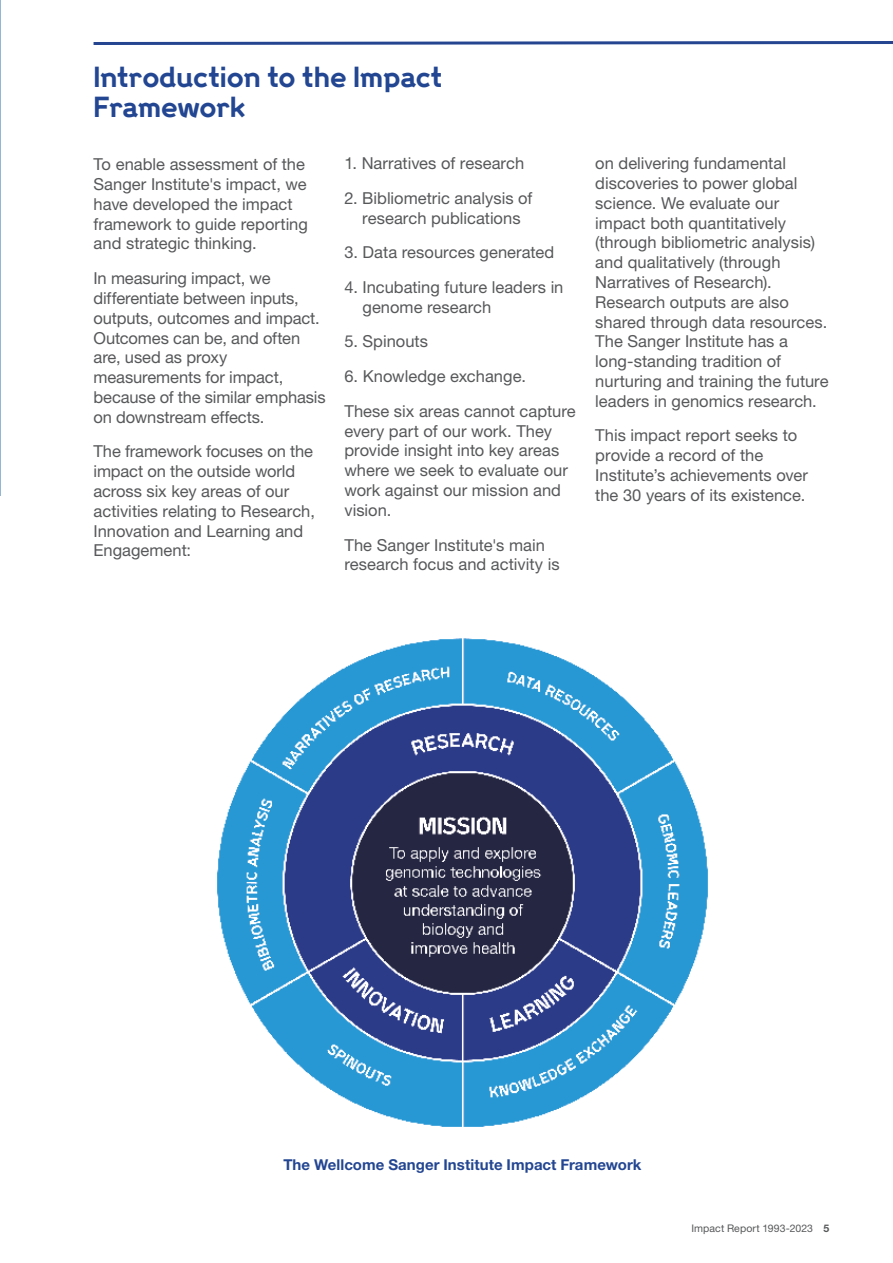
<style>
.page{position:relative;width:893px;height:1263px;background:#fff}
.page>*{position:absolute;margin:0;border:0;box-sizing:border-box;transform-origin:0 0}
.WSI_AH_Heading_2{font:700 25.5px/30px "Wellcome";letter-spacing:-.015em;color:#234692}
.WSI_AH_Reference_Text{font:16.5px/19.8px "Helvetica Neue LT Pro";color:#57585a}
.WSI_AH_Story_Introduction{font:700 15px "Helvetica Neue LT Pro";letter-spacing:.005em;color:#234692}
.WSI_AH_Footer{font:10.5px "Helvetica Neue LT Pro";letter-spacing:.01em;color:#57585a}
.s1{font-weight:700}
</style>
<div class="page">
<hr style="left:0;top:0;width:1px;height:496px;background:#93b6d4">
<img style="left:217px;top:638px;width:491px;height:489px">
<svg style="left:93px;top:41px;width:800px;height:4px;background:#5b73ac"></svg>
<p class="WSI_AH_Heading_2" style="left:94px;top:61px;width:350px">Introduction to the Impact<br>Framework</p>
<p class="WSI_AH_Reference_Text" style="left:94px;top:154px;width:216px">To enable assessment of the<br>Sanger Institute's impact, we have developed the impact framework to guide reporting and strategic thinking.</p>
<p class="WSI_AH_Reference_Text" style="left:94px;top:268px;width:234px">In measuring impact, we differentiate between inputs, outputs, outcomes and impact.<br>Outcomes can be, and often are, used as proxy measurements for impact, because of the similar emphasis on downstream effects.</p>
<p class="WSI_AH_Reference_Text" style="left:94px;top:441px;width:223px">The framework focuses on the impact on the outside world across six key areas of our activities relating to Research,<br>Innovation and Learning and<br>Engagement:</p>
<p class="WSI_AH_Reference_Text" style="left:344px;top:153px;width:181px">1. Narratives of research</p>
<p class="WSI_AH_Reference_Text" style="left:344px;top:188px;width:190px;text-align:center">2. Bibliometric analysis of research publications</p>
<p class="WSI_AH_Reference_Text" style="left:344px;top:242px;width:211px">3. Data resources generated</p>
<p class="WSI_AH_Reference_Text" style="left:362px;top:277px;width:202px;text-indent:-18px">4. Incubating future leaders in genome research</p>
<p class="WSI_AH_Reference_Text" style="left:344px;top:331px;width:85px">5. Spinouts</p>
<p class="WSI_AH_Reference_Text" style="left:344px;top:366px;width:183px">6. Knowledge exchange.</p>
<p class="WSI_AH_Reference_Text" style="left:344px;top:401px;width:233px">These six areas cannot capture every part of our work. They provide insight into key areas where we seek to evaluate our work against our mission and vision.</p>
<p class="WSI_AH_Reference_Text" style="left:344px;top:534px;width:217px">The Sanger Institute's main research focus and activity is</p>
<p class="WSI_AH_Reference_Text" style="left:595px;top:153px;width:235px">on delivering fundamental discoveries to power global science. We evaluate our impact both quantitatively (through bibliometric analysis) and qualitatively (through<br>Narratives of Research).<br>Research outputs are also shared through data resources.<br>The Sanger Institute has a long-standing tradition of nurturing and training the future leaders in genomics research.</p>
<p class="WSI_AH_Reference_Text" style="left:595px;top:425px;width:214px">This impact report seeks to provide a record of the<br>Institute’s achievements over the 30 years of its existence.</p>
<p class="WSI_AH_Story_Introduction" style="left:283px;top:1155px;width:360px">The Wellcome Sanger Institute Impact Framework</p>
<p class="WSI_AH_Footer" style="left:691px;top:1221px;width:139px">Impact Report 1993-2023 <span class="s1">5</span></p>
</div>
